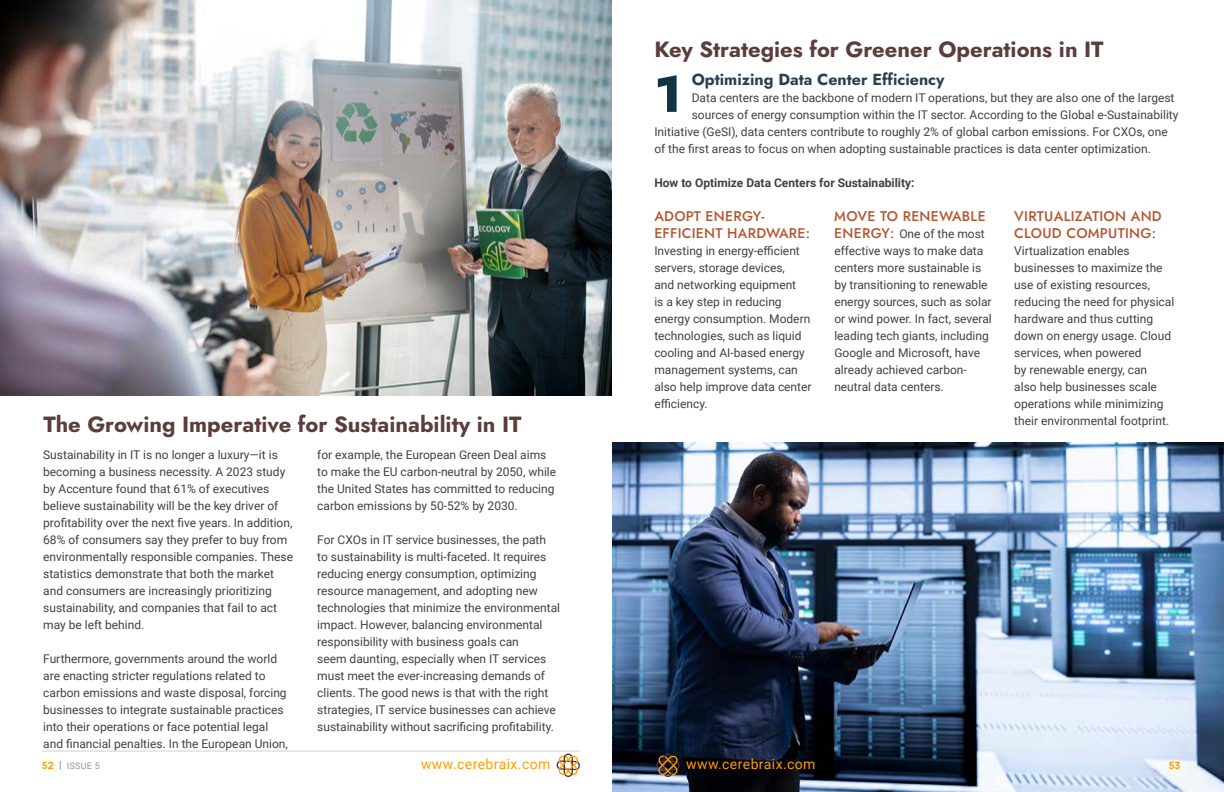
<style>
.page{position:relative;width:1224px;height:792px;background:#fff}
.page>*{position:absolute;margin:0;border:0;box-sizing:border-box;transform-origin:0 0}
.t1{font:800 51.3px "Jost";color:#143446}
.t2{font:700 22px "Jost";color:#5b3d3d}
.t3{font:700 16px "Jost";color:#2a3f51}
.t4{font:500 14px/17px "Jost";letter-spacing:.02em;color:#b55530}
.t5{font:14px "Roboto";letter-spacing:.03em;color:#ff9e00}
.t6{font:12px/17px "Roboto";color:#414042}
.t7{font:700 12px "Roboto";color:#414042}
.t8{font:800 10px "Manrope";color:#ff9e00}
.t9{font:9px "Roboto";letter-spacing:.03em;color:#939598}
.s1{font-family:"Jost";font-weight:500;font-size:14px;color:#b55530}
</style>
<div class="page">
<hr style="left:42px;top:751px;width:538px;height:1px;background:#000">
<img style="left:0;top:0;width:612px;height:396px">
<img style="left:612px;top:442px;width:612px;height:350px">
<svg style="left:656px;top:754px;width:24px;height:23px"></svg>
<svg style="left:556px;top:754px;width:24px;height:23px"></svg>
<h2 class="t2" style="left:43px;top:409px;width:480px">The Growing Imperative for Sustainability in IT</h2>
<p class="t6" style="left:43px;top:446px;width:251px">Sustainability in IT is no longer a luxury—it is becoming a business necessity. A 2023 study by Accenture found that 61% of executives believe sustainability will be the key driver of profitability over the next five years. In addition, 68% of consumers say they prefer to buy from environmentally responsible companies. These statistics demonstrate that both the market and consumers are increasingly prioritizing sustainability, and companies that fail to act may be left behind.</p>
<p class="t6" style="left:43px;top:650px;width:246px">Furthermore, governments around the world are enacting stricter regulations related to carbon emissions and waste disposal, forcing businesses to integrate sustainable practices into their operations or face potential legal and financial penalties. In the European Union,</p>
<p class="t6" style="left:317px;top:446px;width:240px">for example, the European Green Deal aims to make the EU carbon-neutral by 2050, while the United States has committed to reducing carbon emissions by 50-52% by 2030.</p>
<p class="t6" style="left:317px;top:531px;width:244px">For CXOs in IT service businesses, the path<br>to sustainability is multi-faceted. It requires reducing energy consumption, optimizing resource management, and adopting new technologies that minimize the environmental impact. However, balancing environmental responsibility with business goals can<br>seem daunting, especially when IT services must meet the ever-increasing demands of clients. The good news is that with the right strategies, IT service businesses can achieve sustainability without sacrificing profitability.</p>
<h2 class="t2" style="left:654px;top:34px;width:451px">Key Strategies for Greener Operations in IT</h2>
<p class="t6" style="left:692px;top:89px;width:484px">Data centers are the backbone of modern IT operations, but they are also one of the largest</p>
<p class="t6" style="left:692px;top:106px;width:488px">sources of energy consumption within the IT sector. According to the Global e-Sustainability</p>
<p class="t6" style="left:654px;top:123px;width:515px">Initiative (GeSI), data centers contribute to roughly 2% of global carbon emissions. For CXOs, one</p>
<p class="t6" style="left:654px;top:140px;width:498px">of the first areas to focus on when adopting sustainable practices is data center optimization.</p>
<p class="t7" style="left:654px;top:174px;width:262px">How to Optimize Data Centers for Sustainability:</p>
<p class="t4" style="left:654px;top:208px;width:157px">ADOPT ENERGY-<br>EFFICIENT HARDWARE:</p>
<p class="t6" style="left:654px;top:242px;width:159px">Investing in energy-efficient servers, storage devices,<br>and networking equipment<br>is a key step in reducing energy consumption. Modern technologies, such as liquid cooling and AI-based energy management systems, can also help improve data center efficiency.</p>
<h3 class="t3" style="left:692px;top:69px;width:254px">Optimizing Data Center Efficiency</h3>
<h1 class="t1" style="left:655px;top:59px;width:29px">1</h1>
<p class="t4" style="left:834px;top:208px;width:153px">MOVE TO RENEWABLE</p>
<p class="t6" style="left:834px;top:225px;width:159px"><span class="s1">ENERGY:</span> One of the most effective ways to make data centers more sustainable is by transitioning to renewable energy sources, such as solar or wind power. In fact, several leading tech giants, including<br>Google and Microsoft, have already achieved carbon&shy;neutral data centers.</p>
<p class="t4" style="left:1014px;top:208px;width:149px">VIRTUALIZATION AND<br>CLOUD COMPUTING:</p>
<p class="t6" style="left:1014px;top:242px;width:162px">Virtualization enables businesses to maximize the use of existing resources, reducing the need for physical hardware and thus cutting down on energy usage. Cloud services, when powered<br>by renewable energy, can<br>also help businesses scale operations while minimizing their environmental footprint.</p>
<p class="t8" style="left:42px;top:758px;width:13px">52</p>
<p class="t9" style="left:67px;top:759px;width:34px">ISSUE 5</p>
<p class="t5" style="left:421px;top:754px;width:131px">www.cerebraix.com</p>
<p class="t5" style="left:686px;top:754px;width:131px">www.cerebraix.com</p>
<p class="t8" style="left:1169px;top:758px;width:13px">53</p>
</div>
